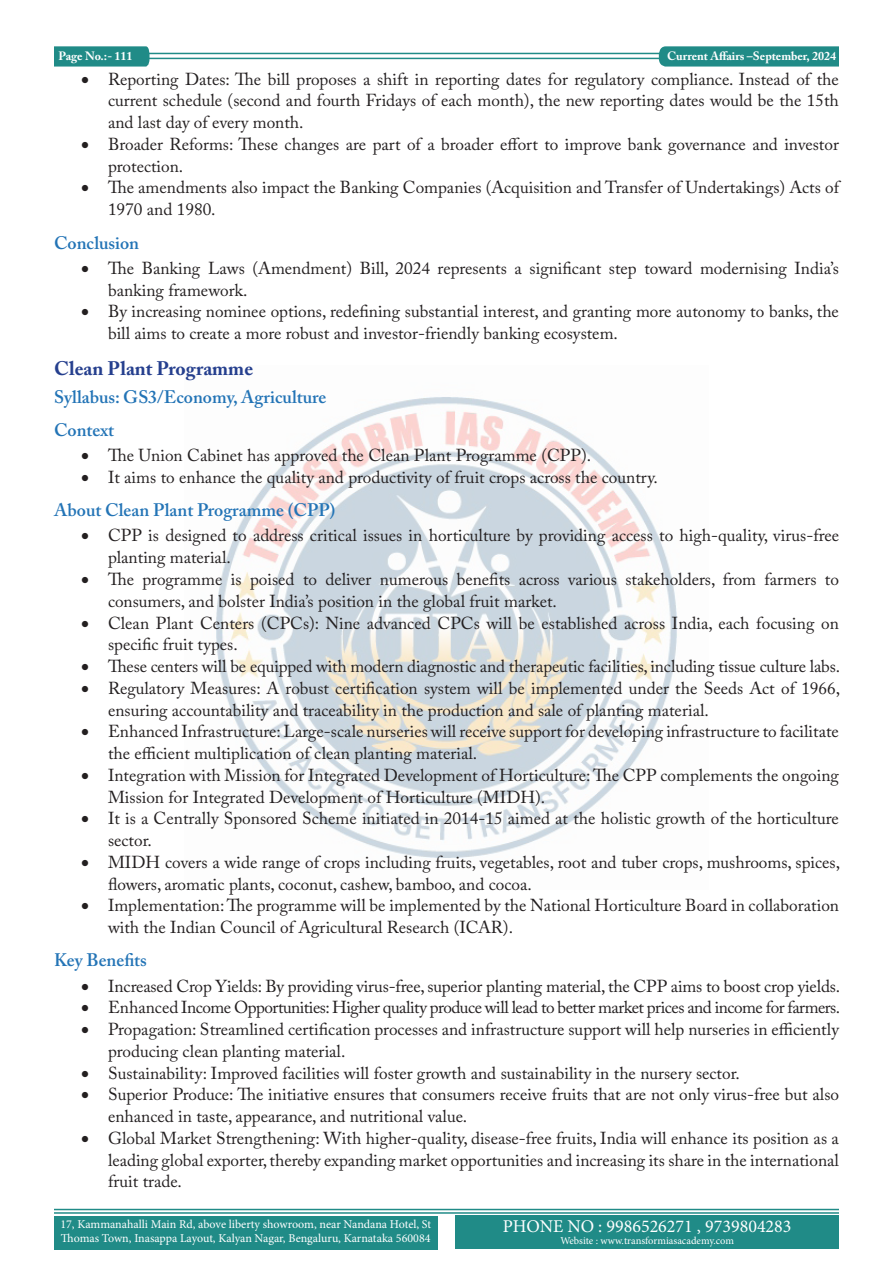
<style>
.page{position:relative;width:893px;height:1263px;background:#fff}
.page>*{position:absolute;margin:0;border:0;box-sizing:border-box;transform-origin:0 0}
.Main_Heading{font:700 19.5px "Adobe Caslon Pro";color:#253f8e}
.Sub_heading{font:600 18px "Adobe Caslon Pro";color:#2374b6}
.t1{font:18px "Minion Pro";color:#fff}
.t2{font:17.25px/21.8px "Adobe Caslon Pro";color:#231f20}
.t3{font:17.25px "Adobe Caslon Pro";letter-spacing:-.03em;color:#231f20}
.t4{font:12px/14.4px "Minion Pro";letter-spacing:-.005em;color:#fff}
.t5{font:700 12px "Adobe Caslon Pro";color:#fff}
.t6{font:10.5px "Minion Pro";color:#fff}
</style>
<div class="page">
<hr style="left:148px;top:53px;width:691px;height:1px;background:#208b87">
<hr style="left:148px;top:58px;width:690px;height:1px;background:#208b87">
<svg style="left:54px;top:46px;width:96px;height:21px;background:#2a908c"></svg>
<svg style="left:659px;top:46px;width:180px;height:21px;background:#29908c"></svg>
<hr style="left:54px;top:1209px;width:785px;height:1px;background:#208b87">
<hr style="left:54px;top:1212px;width:785px;height:2px;background:#208b87">
<div style="left:54px;top:1216px;width:383px;height:33px;background:#208b87"></div>
<div style="left:455px;top:1216px;width:384px;height:33px;background:#208b87"></div>
<img style="left:216px;top:397px;width:461px;height:461px">
<p class="t5" style="left:59px;top:49px;width:76px">Page No.:- 111</p>
<p class="t5" style="left:667px;top:49px;width:170px">Current Affairs –September, 2024</p>
<p class="t2" style="left:108px;top:68px;width:732px;text-align:justify;text-indent:-27px">• Reporting Dates: The bill proposes a shift in reporting dates for regulatory compliance. Instead of the current schedule (second and fourth Fridays of each month), the new reporting dates would be the 15th and last day of every month.</p>
<p class="t2" style="left:108px;top:133px;width:732px;text-indent:-27px">• Broader Reforms: These changes are part of a broader effort to improve bank governance and investor protection.</p>
<p class="t2" style="left:108px;top:177px;width:732px;text-indent:-27px">• The amendments also impact the Banking Companies (Acquisition and Transfer of Undertakings) Acts of<br>1970 and 1980.</p>
<p class="Sub_heading" style="left:54px;top:232px;width:87px">Conclusion</p>
<p class="t2" style="left:108px;top:257px;width:732px;text-indent:-27px">• The Banking Laws (Amendment) Bill, 2024 represents a significant step toward modernising India’s banking framework.</p>
<p class="t2" style="left:108px;top:301px;width:732px;text-indent:-27px">• By increasing nominee options, redefining substantial interest, and granting more autonomy to banks, the bill aims to create a more robust and investor-friendly banking ecosystem.</p>
<p class="Main_Heading" style="left:54px;top:356px;width:201px">Clean Plant Programme</p>
<p class="Sub_heading" style="left:54px;top:387px;width:274px">Syllabus: GS3/Economy, Agriculture</p>
<p class="Sub_heading" style="left:54px;top:419px;width:62px">Context</p>
<p class="t2" style="left:81px;top:444px;width:512px">• The Union Cabinet has approved the Clean Plant Programme (CPP).</p>
<p class="t2" style="left:81px;top:466px;width:578px">• It aims to enhance the quality and productivity of fruit crops across the country.</p>
<p class="Sub_heading" style="left:54px;top:499px;width:283px">About Clean Plant Programme (CPP)</p>
<p class="t2" style="left:108px;top:525px;width:733px;text-indent:-27px">• CPP is designed to address critical issues in horticulture by providing access to high-quality, virus-free planting material.</p>
<p class="t2" style="left:108px;top:568px;width:732px;text-indent:-27px">• The programme is poised to deliver numerous benefits across various stakeholders, from farmers to consumers, and bolster India’s position in the global fruit market.</p>
<p class="t2" style="left:108px;top:612px;width:732px;text-indent:-27px">• Clean Plant Centers (CPCs): Nine advanced CPCs will be established across India, each focusing on specific fruit types.</p>
<p class="t2" style="left:81px;top:655px;width:761px">• These centers will be equipped with modern diagnostic and therapeutic facilities, including tissue culture labs.</p>
<p class="t2" style="left:108px;top:677px;width:734px;text-indent:-27px">• Regulatory Measures: A robust certification system will be implemented under the Seeds Act of 1966, ensuring accountability and traceability in the production and sale of planting material.</p>
<p class="t2" style="left:108px;top:720px;width:732px;text-indent:-27px">• Enhanced Infrastructure: Large-scale nurseries will receive support for developing infrastructure to facilitate the efficient multiplication of clean planting material.</p>
<p class="t2" style="left:108px;top:764px;width:732px;text-indent:-27px">• Integration with Mission for Integrated Development of Horticulture: The CPP complements the ongoing<br>Mission for Integrated Development of Horticulture (MIDH).</p>
<p class="t2" style="left:108px;top:807px;width:732px;text-indent:-27px">• It is a Centrally Sponsored Scheme initiated in 2014-15 aimed at the holistic growth of the horticulture sector.</p>
<p class="t2" style="left:108px;top:851px;width:734px;text-indent:-27px">• MIDH covers a wide range of crops including fruits, vegetables, root and tuber crops, mushrooms, spices, flowers, aromatic plants, coconut, cashew, bamboo, and cocoa.</p>
<p class="t2" style="left:108px;top:894px;width:732px;text-indent:-27px">• Implementation: The programme will be implemented by the National Horticulture Board in collaboration with the Indian Council of Agricultural Research (ICAR).</p>
<p class="Sub_heading" style="left:54px;top:949px;width:94px">Key Benefits</p>
<p class="t2" style="left:81px;top:975px;width:761px">• Increased Crop Yields: By providing virus-free, superior planting material, the CPP aims to boost crop yields.</p>
<p class="t3" style="left:81px;top:997px;width:761px">• Enhanced Income Opportunities: Higher quality produce will lead to better market prices and income for farmers.</p>
<p class="t2" style="left:108px;top:1018px;width:732px;text-indent:-27px">• Propagation: Streamlined certification processes and infrastructure support will help nurseries in efficiently producing clean planting material.</p>
<p class="t2" style="left:81px;top:1062px;width:660px">• Sustainability: Improved facilities will foster growth and sustainability in the nursery sector.</p>
<p class="t2" style="left:108px;top:1084px;width:732px;text-indent:-27px">• Superior Produce: The initiative ensures that consumers receive fruits that are not only virus-free but also enhanced in taste, appearance, and nutritional value.</p>
<p class="t2" style="left:108px;top:1127px;width:732px;text-align:justify;text-indent:-27px">• Global Market Strengthening: With higher-quality, disease-free fruits, India will enhance its position as a leading global exporter, thereby expanding market opportunities and increasing its share in the international fruit trade.</p>
<p class="t4" style="left:60px;top:1217px;width:372px">17, Kammanahalli Main Rd, above liberty showroom, near Nandana Hotel, St<br>Thomas Town, Inasappa Layout, Kalyan Nagar, Bengaluru, Karnataka 560084</p>
<p class="t1" style="left:503px;top:1214px;width:290px">PHONE NO : 9986526271 , 9739804283</p>
<p class="t6" style="left:560px;top:1234px;width:175px">Website : www.transformiasacademy.com</p>
</div>
